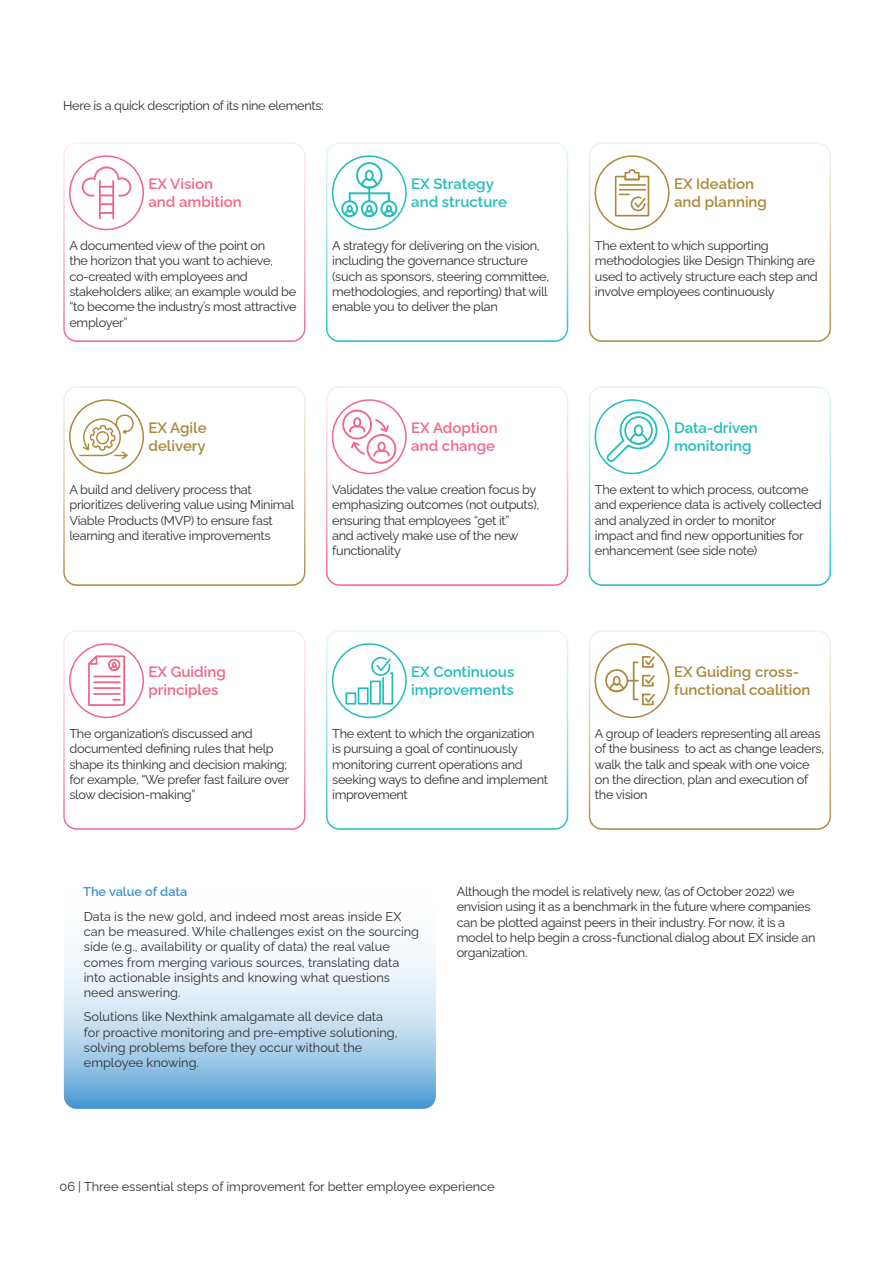
<style>
.page{position:relative;width:893px;height:1263px;background:#fff}
.page>*{position:absolute;margin:0;border:0;box-sizing:border-box;transform-origin:0 0}
.Body_copy{font:600 15px/18px "Raleway";color:#ab883a}
.Body_copy-2{font:600 15px/18px "Raleway";color:#21bdbd}
.Body_copy-3{font:600 15px/18px "Raleway";color:#f16687}
.Body_copy-4{font:12.75px/15.3px "Raleway";letter-spacing:-.025em;color:#312f30}
.Body_copy-5{font:12.75px/15.3px "Raleway";color:#312f30}
.H3_-_Raleway_SemiBol{font:600 12.75px "Raleway";color:#4194d0}
</style>
<div class="page">
<div style="left:63px;top:142px;width:242px;height:200px;border:2px solid #f16687;border-radius:13px"></div>
<div style="left:63px;top:386px;width:242px;height:200px;border:2px solid #ab883a;border-radius:13px"></div>
<div style="left:63px;top:630px;width:242px;height:200px;border:2px solid #f16687;border-radius:13px"></div>
<div style="left:326px;top:142px;width:242px;height:200px;border:2px solid #21bdbd;border-radius:13px"></div>
<div style="left:326px;top:386px;width:242px;height:200px;border:2px solid #f16687;border-radius:13px"></div>
<div style="left:326px;top:630px;width:242px;height:200px;border:2px solid #21bdbd;border-radius:13px"></div>
<div style="left:589px;top:142px;width:242px;height:200px;border:2px solid #ab883a;border-radius:13px"></div>
<div style="left:589px;top:386px;width:242px;height:200px;border:2px solid #21bdbd;border-radius:13px"></div>
<div style="left:589px;top:630px;width:242px;height:200px;border:2px solid #ab883a;border-radius:13px"></div>
<div style="left:69px;top:155px;width:75px;height:75px;border:2px solid #f16687;border-radius:50%"></div>
<div style="left:69px;top:399px;width:75px;height:75px;border:2px solid #ab883a;border-radius:50%"></div>
<div style="left:69px;top:643px;width:75px;height:75px;border:2px solid #f16687;border-radius:50%"></div>
<div style="left:332px;top:155px;width:75px;height:75px;border:2px solid #21bdbd;border-radius:50%"></div>
<div style="left:332px;top:399px;width:75px;height:75px;border:2px solid #f16687;border-radius:50%"></div>
<div style="left:332px;top:643px;width:75px;height:75px;border:2px solid #21bdbd;border-radius:50%"></div>
<div style="left:595px;top:155px;width:74px;height:75px;border:2px solid #ab883a;border-radius:50%"></div>
<div style="left:595px;top:399px;width:74px;height:75px;border:2px solid #21bdbd;border-radius:50%"></div>
<div style="left:595px;top:643px;width:74px;height:75px;border:2px solid #ab883a;border-radius:50%"></div>
<svg style="left:64px;top:857px;width:372px;height:252px"></svg>
<hr style="left:99px;top:180px;width:2px;height:39px;background:#f16687">
<hr style="left:112px;top:180px;width:2px;height:39px;background:#f16687">
<svg style="left:101px;top:203px;width:12px;height:2px"></svg>
<svg style="left:101px;top:212px;width:11px;height:2px"></svg>
<svg style="left:82px;top:166px;width:49px;height:31px"></svg>
<svg style="left:341px;top:162px;width:56px;height:55px"></svg>
<svg style="left:615px;top:169px;width:34px;height:47px"></svg>
<svg style="left:79px;top:413px;width:56px;height:46px"></svg>
<svg style="left:342px;top:410px;width:54px;height:54px"></svg>
<svg style="left:607px;top:411px;width:50px;height:51px"></svg>
<svg style="left:88px;top:655px;width:37px;height:51px"></svg>
<svg style="left:345px;top:657px;width:48px;height:47px"></svg>
<svg style="left:605px;top:656px;width:50px;height:49px"></svg>
<p class="Body_copy-4" style="left:63px;top:96px;width:262px">Here is a quick description of its nine elements:</p>
<p class="Body_copy-3" style="left:148px;top:173px;width:95px">EX Vision and ambition</p>
<p class="Body_copy-4" style="left:69px;top:237px;width:229px">A documented view of the point on<br>the horizon that you want to achieve, co-created with employees and stakeholders alike; an example would be “to become the industry’s most attractive employer”</p>
<p class="Body_copy-2" style="left:411px;top:173px;width:97px">EX Strategy and structure</p>
<p class="Body_copy-4" style="left:332px;top:237px;width:219px">A strategy for delivering on the vision, including the governance structure (such as sponsors, steering committee, methodologies, and reporting) that will enable you to deliver the plan</p>
<p class="Body_copy" style="left:148px;top:417px;width:60px">EX Agile delivery</p>
<p class="Body_copy-4" style="left:69px;top:480px;width:226px">A build and delivery process that prioritizes delivering value using Minimal Viable Products (MVP) to ensure fast learning and iterative improvements</p>
<p class="Body_copy-3" style="left:411px;top:417px;width:88px">EX Adoption and change</p>
<p class="Body_copy-4" style="left:332px;top:480px;width:209px">Validates the value creation focus by emphasizing outcomes (not outputs), ensuring that employees “get it”<br>and actively make use of the new functionality</p>
<p class="Body_copy-3" style="left:148px;top:661px;width:79px">EX Guiding principles</p>
<p class="Body_copy-4" style="left:69px;top:724px;width:221px">The organization’s discussed and documented defining rules that help shape its thinking and decision making; for example, “We prefer fast failure over slow decision-making”</p>
<p class="Body_copy-2" style="left:411px;top:661px;width:105px">EX Continuous improvements</p>
<p class="Body_copy-4" style="left:332px;top:724px;width:217px">The extent to which the organization<br>is pursuing a goal of continuously monitoring current operations and seeking ways to define and implement improvement</p>
<p class="Body_copy" style="left:674px;top:173px;width:95px">EX Ideation and planning</p>
<p class="Body_copy-4" style="left:595px;top:237px;width:224px">The extent to which supporting methodologies like Design Thinking are used to actively structure each step and involve employees continuously</p>
<p class="Body_copy-2" style="left:674px;top:417px;width:85px">Data-driven monitoring</p>
<p class="Body_copy-4" style="left:595px;top:480px;width:228px">The extent to which process, outcome and experience data is actively collected and analyzed in order to monitor<br>impact and find new opportunities for enhancement (see side note)</p>
<p class="Body_copy" style="left:674px;top:661px;width:138px">EX Guiding cross&shy;functional coalition</p>
<p class="Body_copy-4" style="left:595px;top:724px;width:231px">A group of leaders representing all areas of the business to act as change leaders, walk the talk and speak with one voice on the direction, plan and execution of the vision</p>
<h3 class="H3_-_Raleway_SemiBol" style="left:83px;top:881px;width:106px">The value of data</h3>
<p class="Body_copy-5" style="left:84px;top:907px;width:337px">Data is the new gold, and indeed most areas inside EX can be measured. While challenges exist on the sourcing side (e.g., availability or quality of data) the real value comes from merging various sources, translating data into actionable insights and knowing what questions need answering.</p>
<p class="Body_copy-5" style="left:84px;top:1008px;width:315px">Solutions like Nexthink amalgamate all device data for proactive monitoring and pre-emptive solutioning, solving problems before they occur without the employee knowing.</p>
<p class="Body_copy-4" style="left:457px;top:882px;width:360px">Although the model is relatively new, (as of October 2022) we envision using it as a benchmark in the future where companies can be plotted against peers in their industry. For now, it is a model to help begin a cross-functional dialog about EX inside an organization.</p>
<p class="Body_copy-5" style="left:60px;top:1178px;width:437px">06 | Three essential steps of improvement for better employee experience</p>
</div>
